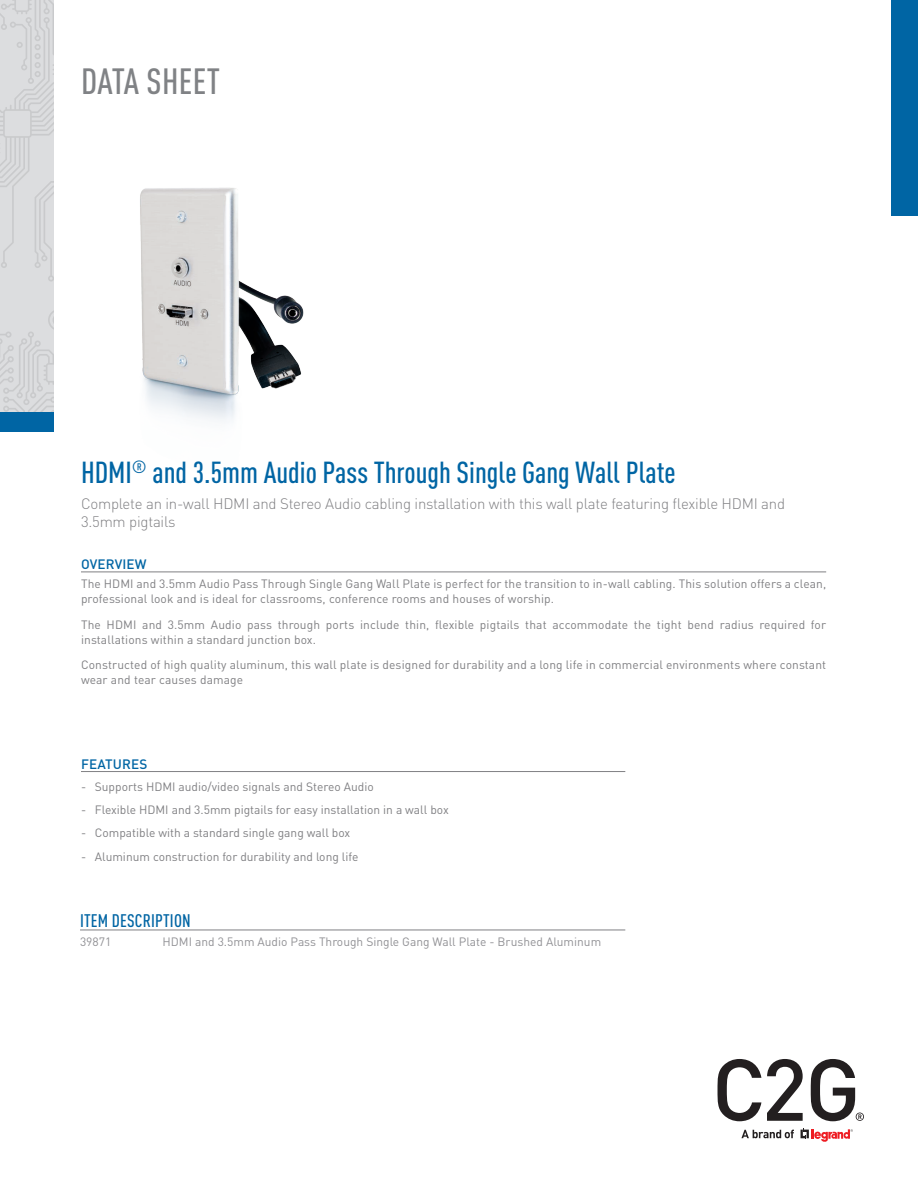
<style>
.page{position:relative;width:918px;height:1188px;background:#fff}
.page>*{position:absolute;margin:0;border:0;box-sizing:border-box;transform-origin:0 0}
.Main_Header_Document{font:500 condensed 36px "DIN Pro";letter-spacing:.01em;color:#808285}
.Product_Header{font:500 condensed 30px "DIN Pro";color:#0065a4}
.Characteristics_Sect{font:500 condensed 18px "DIN Pro";letter-spacing:.01em;color:#0065a4}
.Product_Header-2{font:300 15px/18px "DIN Pro";letter-spacing:-.015em;color:#808083}
.Characteristics_Sect-2{font:500 13.5px "DIN Pro";letter-spacing:.01em;color:#0065a4}
.Main_Body_Copy{font:12px/15px "DIN Pro";letter-spacing:.01em;color:#808083}
.Header_Bullets{font:12px "DIN Pro";color:#808083}
.Item_Description_MSR{font:12px "DIN Pro";color:#919195}
</style>
<div class="page">
<div style="left:0;top:0;width:54px;height:432px;background:#dcdddf"></div>
<svg style="left:0;top:311px;width:54px;height:102px"></svg>
<svg style="left:0;top:0;width:54px;height:281px"></svg>
<div style="left:0;top:413px;width:54px;height:19px;background:#0065a4"></div>
<div style="left:891px;top:0;width:27px;height:216px;background:#0065a4"></div>
<svg style="left:801px;top:1129px;width:52px;height:13px"></svg>
<svg style="left:741px;top:1130px;width:53px;height:8px"></svg>
<svg style="left:717px;top:1059px;width:44px;height:62px"></svg>
<svg style="left:767px;top:1059px;width:36px;height:62px"></svg>
<svg style="left:811px;top:1059px;width:53px;height:62px"></svg>
<hr style="left:81px;top:572px;width:745px;height:1px;background:#808083">
<hr style="left:81px;top:771px;width:544px;height:1px;background:#808083">
<hr style="left:80px;top:930px;width:545px;height:1px;background:#808083">
<img style="left:140px;top:187px;width:164px;height:234px">
<p class="Main_Header_Document" style="left:81px;top:60px;width:141px">DATA SHEET</p>
<p class="Product_Header" style="left:81px;top:455px;width:596px">HDMI<sup>®</sup> and 3.5mm Audio Pass Through Single Gang Wall Plate</p>
<p class="Product_Header-2" style="left:81px;top:494px;width:706px">Complete an in-wall HDMI and Stereo Audio cabling installation with this wall plate featuring flexible HDMI and<br>3.5mm pigtails</p>
<p class="Characteristics_Sect-2" style="left:81px;top:555px;width:67px">OVERVIEW</p>
<p class="Main_Body_Copy" style="left:81px;top:576px;width:747px">The HDMI and 3.5mm Audio Pass Through Single Gang Wall Plate is perfect for the transition to in-wall cabling. This solution offers a clean, professional look and is ideal for classrooms, conference rooms and houses of worship.</p>
<p class="Main_Body_Copy" style="left:81px;top:616px;width:747px">The HDMI and 3.5mm Audio pass through ports include thin, flexible pigtails that accommodate the tight bend radius required for installations within a standard junction box.</p>
<p class="Main_Body_Copy" style="left:81px;top:657px;width:747px">Constructed of high quality aluminum, this wall plate is designed for durability and a long life in commercial environments where constant wear and tear causes damage</p>
<p class="Characteristics_Sect-2" style="left:81px;top:755px;width:68px">FEATURES</p>
<p class="Header_Bullets" style="left:81px;top:778px;width:294px">- Supports HDMI audio/video signals and Stereo Audio</p>
<p class="Header_Bullets" style="left:81px;top:801px;width:369px">- Flexible HDMI and 3.5mm pigtails for easy installation in a wall box</p>
<p class="Header_Bullets" style="left:81px;top:825px;width:271px">- Compatible with a standard single gang wall box</p>
<p class="Header_Bullets" style="left:81px;top:848px;width:279px">- Aluminum construction for durability and long life</p>
<p class="Characteristics_Sect" style="left:80px;top:910px;width:112px">ITEM DESCRIPTION</p>
<p class="Item_Description_MSR" style="left:80px;top:933px;width:33px">39871</p>
<p class="Item_Description_MSR" style="left:163px;top:933px;width:440px">HDMI and 3.5mm Audio Pass Through Single Gang Wall Plate - Brushed Aluminum</p>
</div>
